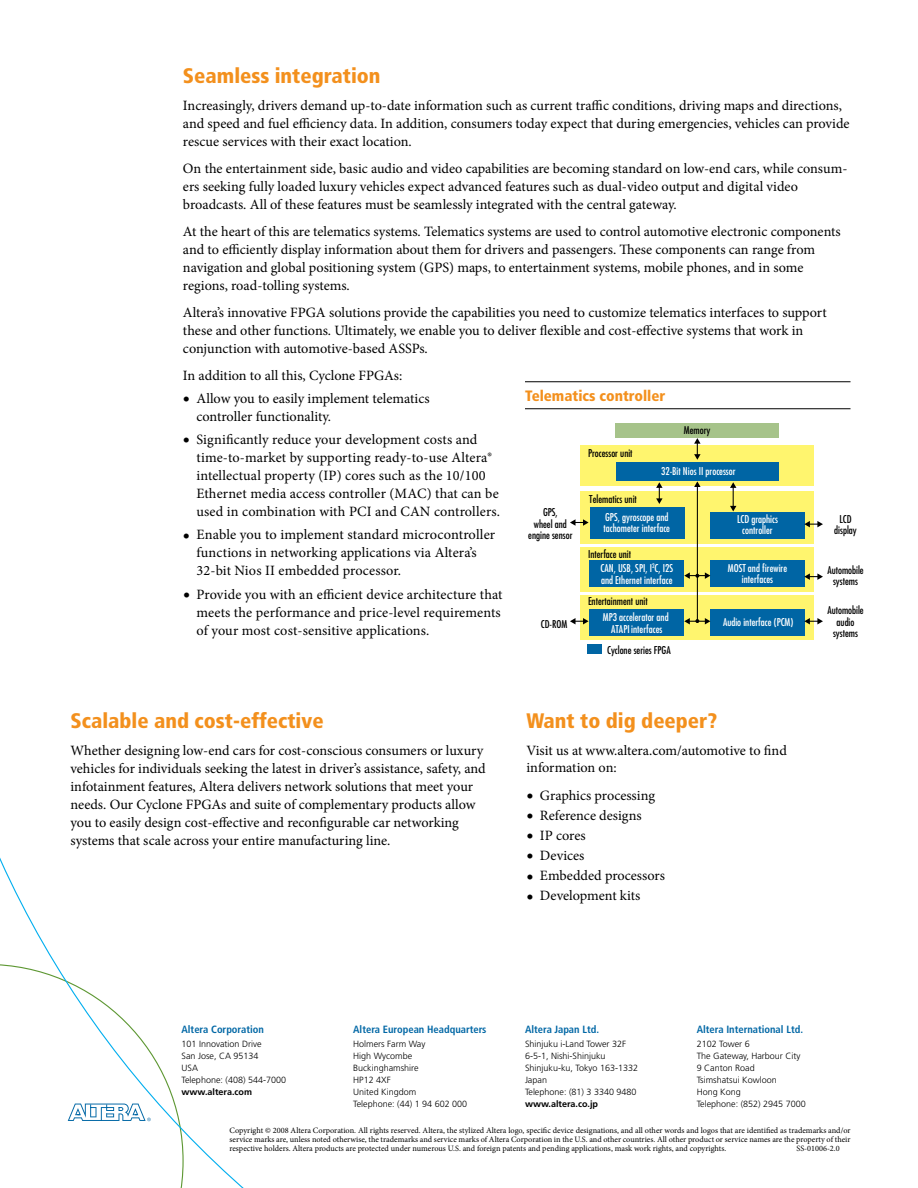
<style>
.page{position:relative;width:918px;height:1188px;background:#fff}
.page>*{position:absolute;margin:0;border:0;box-sizing:border-box;transform-origin:0 0}
.t1{font:900 condensed 21px "Frutiger LT Std";color:#f3901d}
.t2{font:900 condensed 15px "Frutiger LT Std";color:#f3901d}
.t3{font:14.25px/18px "Minion Pro";color:#000}
.t4{font:condensed 10.5px/11.2px "Futura Std";color:#fff;text-align:center}
.t5{font:condensed 10.5px/11.2px "Futura Std";color:#000;text-align:center}
.t6{font:700 condensed 10.5px "Frutiger LT Std";color:#0067a5}
.t7{font:300 9px/12px "Frutiger LT Std";color:#000}
.t8{font:700 9px "Frutiger LT Std";color:#000}
.t9{font:8.25px/9px "Minion Pro";color:#000;text-align:justify}
.s1{font-family:"Frutiger LT Std"}
</style>
<div class="page">
<svg style="left:0;top:964px;width:184px;height:224px"></svg>
<hr style="left:525px;top:381px;width:326px;height:1px;background:#000">
<hr style="left:525px;top:408px;width:326px;height:1px;background:#000">
<div style="left:616px;top:423px;width:163px;height:15px;background:#a6c38a"></div>
<div style="left:580px;top:445px;width:233px;height:41px;background:#fff56e"></div>
<div style="left:616px;top:462px;width:163px;height:18px;background:#0065a4"></div>
<div style="left:580px;top:491px;width:233px;height:52px;background:#fff56e"></div>
<div style="left:590px;top:508px;width:95px;height:31px;background:#0065a4"></div>
<div style="left:710px;top:512px;width:95px;height:27px;background:#0065a4"></div>
<div style="left:580px;top:547px;width:233px;height:44px;background:#fff56e"></div>
<div style="left:710px;top:560px;width:95px;height:27px;background:#0065a4"></div>
<div style="left:589px;top:560px;width:95px;height:27px;background:#0065a4"></div>
<div style="left:580px;top:595px;width:233px;height:44px;background:#fff56e"></div>
<div style="left:710px;top:609px;width:95px;height:27px;background:#0065a4"></div>
<div style="left:589px;top:609px;width:95px;height:27px;background:#0065a4"></div>
<svg style="left:694px;top:481px;width:7px;height:6px"></svg>
<hr style="left:697px;top:485px;width:1px;height:137px;background:#000">
<svg style="left:730px;top:482px;width:6px;height:29px"></svg>
<svg style="left:656px;top:482px;width:7px;height:22px"></svg>
<svg style="left:684px;top:618px;width:26px;height:6px"></svg>
<svg style="left:684px;top:572px;width:26px;height:7px"></svg>
<svg style="left:570px;top:618px;width:19px;height:6px"></svg>
<svg style="left:570px;top:519px;width:19px;height:7px"></svg>
<svg style="left:804px;top:618px;width:19px;height:6px"></svg>
<svg style="left:804px;top:573px;width:19px;height:7px"></svg>
<svg style="left:804px;top:521px;width:19px;height:6px"></svg>
<svg style="left:694px;top:438px;width:7px;height:22px"></svg>
<div style="left:587px;top:644px;width:15px;height:10px;background:#0065a4"></div>
<h1 class="t1" style="left:183px;top:63px;width:199px">Seamless integration</h1>
<p class="t3" style="left:183px;top:97px;width:668px">Increasingly, drivers demand up-to-date information such as current traffic conditions, driving maps and directions, and speed and fuel efficiency data. In addition, consumers today expect that during emergencies, vehicles can provide rescue services with their exact location.</p>
<p class="t3" style="left:183px;top:160px;width:666px">On the entertainment side, basic audio and video capabilities are becoming standard on low-end cars, while consum&shy;ers seeking fully loaded luxury vehicles expect advanced features such as dual-video output and digital video broadcasts. All of these features must be seamlessly integrated with the central gateway.</p>
<p class="t3" style="left:183px;top:223px;width:659px">At the heart of this are telematics systems. Telematics systems are used to control automotive electronic components and to efficiently display information about them for drivers and passengers. These components can range from navigation and global positioning system (GPS) maps, to entertainment systems, mobile phones, and in some regions, road-tolling systems.</p>
<p class="t3" style="left:183px;top:304px;width:645px">Altera’s innovative FPGA solutions provide the capabilities you need to customize telematics interfaces to support these and other functions. Ultimately, we enable you to deliver flexible and cost-effective systems that work in conjunction with automotive-based ASSPs.</p>
<p class="t3" style="left:183px;top:367px;width:221px">In addition to all this, Cyclone FPGAs:</p>
<p class="t3" style="left:196px;top:389px;width:235px;text-indent:-13px"><span class="s1">•</span> Allow you to easily implement telematics controller functionality.</p>
<p class="t3" style="left:196px;top:430px;width:305px;text-indent:-13px"><span class="s1">•</span> Significantly reduce your development costs and time-to-market by supporting ready-to-use Altera® intellectual property (IP) cores such as the 10/100<br>Ethernet media access controller (MAC) that can be used in combination with PCI and CAN controllers.</p>
<p class="t3" style="left:197px;top:526px;width:300px;text-indent:-14px"><span class="s1">•</span> Enable you to implement standard microcontroller functions in networking applications via Altera’s<br>32-bit Nios II embedded processor.</p>
<p class="t3" style="left:197px;top:585px;width:308px;text-indent:-13px"><span class="s1">•</span> Provide you with an efficient device architecture that meets the performance and price-level requirements of your most cost-sensitive applications.</p>
<p class="t2" style="left:525px;top:386px;width:142px">Telematics controller</p>
<p class="t5" style="left:684px;top:424px;width:28px">Memory</p>
<p class="t4" style="left:661px;top:466px;width:76px">32-Bit Nios II processor</p>
<p class="t4" style="left:604px;top:512px;width:68px;text-align:left">GPS, gyroscope and tachometer interface</p>
<p class="t4" style="left:601px;top:562px;width:74px;line-height:12px;text-align:left">CAN, USB, SPI, I<sup>2</sup>C, I2S and Ethernet interface</p>
<p class="t4" style="left:603px;top:611px;width:67px;line-height:12px">MP3 accelerator and<br>ATAPI interfaces</p>
<p class="t4" style="left:723px;top:616px;width:72px">Audio interface (PCM)</p>
<p class="t5" style="left:588px;top:447px;width:46px">Processor unit</p>
<p class="t5" style="left:589px;top:494px;width:49px">Telematics unit</p>
<p class="t5" style="left:528px;top:507px;width:46px">GPS,<br>wheel and engine sensor</p>
<p class="t4" style="left:737px;top:513px;width:42px">LCD graphics controller</p>
<p class="t4" style="left:728px;top:562px;width:61px">MOST and firewire interfaces</p>
<p class="t5" style="left:834px;top:513px;width:24px">LCD display</p>
<p class="t5" style="left:827px;top:564px;width:38px">Automobile systems</p>
<p class="t5" style="left:827px;top:605px;width:38px">Automobile audio systems</p>
<p class="t5" style="left:588px;top:549px;width:45px">Interface unit</p>
<p class="t5" style="left:588px;top:596px;width:61px">Entertainment unit</p>
<p class="t5" style="left:541px;top:618px;width:28px">CD-ROM</p>
<h1 class="t1" style="left:71px;top:708px;width:255px">Scalable and cost-effective</h1>
<p class="t3" style="left:71px;top:742px;width:417px">Whether designing low-end cars for cost-conscious consumers or luxury vehicles for individuals seeking the latest in driver’s assistance, safety, and infotainment features, Altera delivers network solutions that meet your needs. Our Cyclone FPGAs and suite of complementary products allow you to easily design cost-effective and reconfigurable car networking systems that scale across your entire manufacturing line.</p>
<p class="t5" style="left:607px;top:644px;width:65px">Cyclone series FPGA</p>
<h1 class="t1" style="left:526px;top:708px;width:192px">Want to dig deeper?</h1>
<p class="t3" style="left:526px;top:741px;width:262px">Visit us at www.altera.com/automotive to find information on:</p>
<p class="t3" style="left:526px;top:786px;width:130px"><span class="s1">•</span> Graphics processing</p>
<p class="t3" style="left:526px;top:806px;width:117px"><span class="s1">•</span> Reference designs</p>
<p class="t3" style="left:526px;top:826px;width:61px"><span class="s1">•</span> IP cores</p>
<p class="t3" style="left:526px;top:847px;width:59px"><span class="s1">•</span> Devices</p>
<p class="t3" style="left:526px;top:867px;width:140px"><span class="s1">•</span> Embedded processors</p>
<p class="t3" style="left:526px;top:887px;width:115px"><span class="s1">•</span> Development kits</p>
<p class="t6" style="left:182px;top:1023px;width:84px">Altera Corporation</p>
<p class="t7" style="left:182px;top:1038px;width:106px">101 Innovation Drive<br>San Jose, CA 95134<br>USA<br>Telephone: (408) 544-7000</p>
<p class="t8" style="left:182px;top:1087px;width:72px">www.altera.com</p>
<p class="t6" style="left:697px;top:1023px;width:108px">Altera International Ltd.</p>
<p class="t7" style="left:697px;top:1038px;width:111px">2102 Tower 6<br>The Gateway, Harbour City<br>9 Canton Road<br>Tsimshatsui Kowloon<br>Hong Kong<br>Telephone: (852) 2945 7000</p>
<p class="t9" style="left:230px;top:1126px;width:623px">Copyright © 2008 Altera Corporation. All rights reserved. Altera, the stylized Altera logo, specific device designations, and all other words and logos that are identified as trademarks and/or service marks are, unless noted otherwise, the trademarks and service marks of Altera Corporation in the U.S. and other countries. All other product or service names are the property of their respective holders. Altera products are protected under numerous U.S. and foreign patents and pending applications, mask work rights, and copyrights.</p>
<p class="t6" style="left:353px;top:1023px;width:135px">Altera European Headquarters</p>
<p class="t7" style="left:353px;top:1038px;width:116px">Holmers Farm Way<br>High Wycombe<br>Buckinghamshire<br>HP12 4XF<br>United Kingdom<br>Telephone: (44) 1 94 602 000</p>
<p class="t6" style="left:525px;top:1023px;width:76px">Altera Japan Ltd.</p>
<p class="t7" style="left:525px;top:1038px;width:115px">Shinjuku i-Land Tower 32F<br>6-5-1, Nishi-Shinjuku<br>Shinjuku-ku, Tokyo 163-1332<br>Japan<br>Telephone: (81) 3 3340 9480</p>
<p class="t8" style="left:525px;top:1099px;width:75px">www.altera.co.jp</p>
<p class="t9" style="left:796px;top:1144px;width:45px">SS-01006-2.0</p>
</div>
